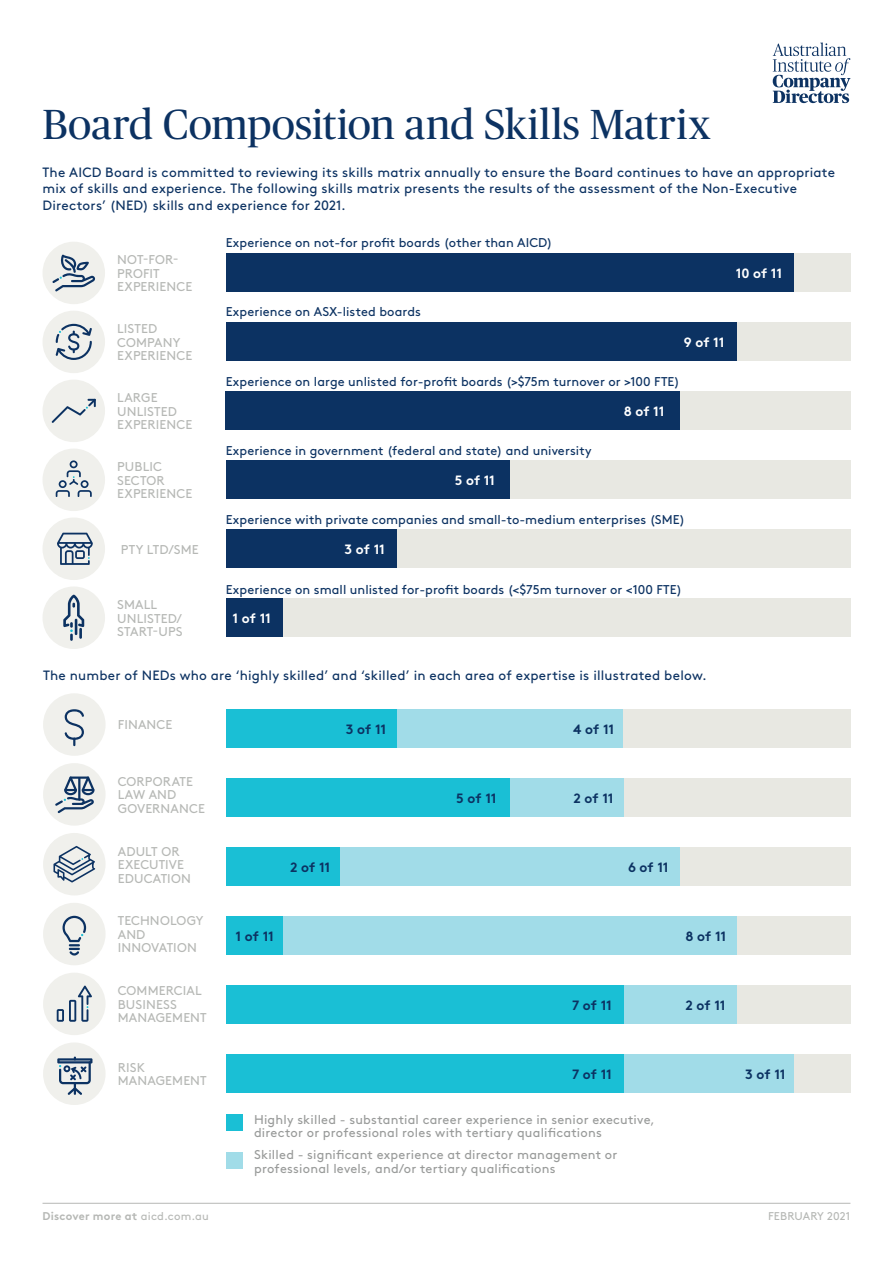
<style>
.page{position:relative;width:893px;height:1263px;background:#fff}
.page>*{position:absolute;margin:0;border:0;box-sizing:border-box;transform-origin:0 0}
.t1{font:42px "Publico Headline";letter-spacing:.005em;color:#0c3262}
.t2{font:13.5px/16.5px "Brown Std";letter-spacing:.015em;color:#0c3262}
.t3{font:700 13.5px "Brown Std";letter-spacing:-.01em;color:#0c3262}
.t4{font:700 13.5px "Brown Std";letter-spacing:-.01em;color:#fff}
.t5{font:12.75px "Brown Std";letter-spacing:.01em;color:#0c3262}
.t6{font:12.75px/13.5px "Brown Std";letter-spacing:.01em;color:#b6b8b5}
.t7{font:12.75px/13.5px "Brown Std";letter-spacing:.015em;color:#999b9a}
.t8{font:11.25px "Brown Std Bold Alt";letter-spacing:.02em;color:#b6b8b5}
.t9{font:11.25px "Brown Std";letter-spacing:.005em;color:#b6b8b5}
.s1{font-family:"Brown Std"}
</style>
<div class="page">
<div style="left:226px;top:254px;width:624px;height:38px;background:#e8e8e2"></div>
<div style="left:226px;top:254px;width:567px;height:38px;background:#0c3262"></div>
<div style="left:226px;top:322px;width:624px;height:39px;background:#e8e8e2"></div>
<div style="left:226px;top:322px;width:511px;height:39px;background:#0c3262"></div>
<div style="left:226px;top:391px;width:624px;height:39px;background:#e8e8e2"></div>
<div style="left:226px;top:391px;width:454px;height:39px;background:#0c3262"></div>
<div style="left:226px;top:460px;width:624px;height:39px;background:#e8e8e2"></div>
<div style="left:226px;top:460px;width:284px;height:39px;background:#0c3262"></div>
<div style="left:226px;top:529px;width:624px;height:39px;background:#e8e8e2"></div>
<div style="left:226px;top:529px;width:170px;height:39px;background:#0c3262"></div>
<div style="left:226px;top:598px;width:624px;height:39px;background:#e8e8e2"></div>
<div style="left:226px;top:598px;width:57px;height:39px;background:#0c3262"></div>
<div style="left:43px;top:311px;width:62px;height:62px;background:#f0f0ec;border-radius:50%"></div>
<svg style="left:56px;top:324px;width:36px;height:36px"></svg>
<div style="left:43px;top:242px;width:62px;height:62px;background:#f0f0ec;border-radius:50%"></div>
<svg style="left:52px;top:255px;width:43px;height:36px"></svg>
<div style="left:43px;top:380px;width:62px;height:62px;background:#f0f0ec;border-radius:50%"></div>
<svg style="left:52px;top:399px;width:44px;height:24px"></svg>
<div style="left:43px;top:449px;width:62px;height:62px;background:#f0f0ec;border-radius:50%"></div>
<svg style="left:56px;top:460px;width:36px;height:37px"></svg>
<div style="left:43px;top:586px;width:62px;height:63px;background:#f0f0ec;border-radius:50%"></div>
<svg style="left:63px;top:595px;width:21px;height:46px"></svg>
<div style="left:43px;top:517px;width:62px;height:63px;background:#f0f0ec;border-radius:50%"></div>
<div style="left:226px;top:710px;width:624px;height:38px;background:#e8e8e2"></div>
<div style="left:396px;top:710px;width:227px;height:38px;background:#a1dce8"></div>
<div style="left:226px;top:710px;width:170px;height:38px;background:#1abfd5"></div>
<div style="left:226px;top:778px;width:624px;height:39px;background:#e8e8e2"></div>
<div style="left:510px;top:778px;width:113px;height:39px;background:#a1dce8"></div>
<div style="left:226px;top:778px;width:284px;height:39px;background:#1abfd5"></div>
<div style="left:226px;top:847px;width:624px;height:39px;background:#e8e8e2"></div>
<div style="left:340px;top:847px;width:340px;height:39px;background:#a1dce8"></div>
<div style="left:226px;top:847px;width:114px;height:39px;background:#1abfd5"></div>
<div style="left:226px;top:916px;width:624px;height:39px;background:#e8e8e2"></div>
<div style="left:283px;top:916px;width:454px;height:39px;background:#a1dce8"></div>
<div style="left:226px;top:916px;width:57px;height:39px;background:#1abfd5"></div>
<div style="left:226px;top:985px;width:624px;height:39px;background:#e8e8e2"></div>
<div style="left:623px;top:985px;width:114px;height:39px;background:#a1dce8"></div>
<div style="left:226px;top:985px;width:397px;height:39px;background:#1abfd5"></div>
<div style="left:226px;top:1054px;width:624px;height:39px;background:#e8e8e2"></div>
<div style="left:623px;top:1054px;width:171px;height:39px;background:#a1dce8"></div>
<div style="left:226px;top:1054px;width:397px;height:39px;background:#1abfd5"></div>
<div style="left:43px;top:693px;width:63px;height:63px;background:#f0f0ec;border-radius:50%"></div>
<svg style="left:65px;top:709px;width:19px;height:37px"></svg>
<div style="left:43px;top:1042px;width:63px;height:63px;background:#f0f0ec;border-radius:50%"></div>
<div style="left:43px;top:903px;width:63px;height:62px;background:#f0f0ec;border-radius:50%"></div>
<svg style="left:63px;top:916px;width:23px;height:39px"></svg>
<div style="left:43px;top:973px;width:63px;height:62px;background:#f0f0ec;border-radius:50%"></div>
<svg style="left:57px;top:985px;width:35px;height:37px"></svg>
<div style="left:43px;top:833px;width:63px;height:62px;background:#f0f0ec;border-radius:50%"></div>
<svg style="left:53px;top:846px;width:42px;height:36px"></svg>
<div style="left:43px;top:763px;width:63px;height:63px;background:#f0f0ec;border-radius:50%"></div>
<svg style="left:55px;top:776px;width:40px;height:37px"></svg>
<hr style="left:70px;top:776px;width:19px;height:3px;background:#0c3262">
<hr style="left:78px;top:777px;width:2px;height:23px;background:#0c3262">
<svg style="left:57px;top:1056px;width:35px;height:39px"></svg>
<svg style="left:57px;top:533px;width:36px;height:32px"></svg>
<svg style="left:773px;top:43px;width:77px;height:60px"></svg>
<hr style="left:43px;top:1203px;width:807px;height:1px;background:#b6b8b5">
<div style="left:226px;top:1114px;width:17px;height:17px;background:#1abfd5"></div>
<div style="left:226px;top:1152px;width:17px;height:17px;background:#a1dce8"></div>
<h1 class="t1" style="left:43px;top:95px;width:670px">Board Composition and Skills Matrix</h1>
<p class="t2" style="left:43px;top:164px;width:794px">The AICD Board is committed to reviewing its skills matrix annually to ensure the Board continues to have an appropriate mix of skills and experience. The following skills matrix presents the results of the assessment of the Non-Executive<br>Directors’ (NED) skills and experience for 2021.</p>
<p class="t6" style="left:117px;top:253px;width:77px">NOT-FOR-<br>PROFIT<br>EXPERIENCE</p>
<p class="t6" style="left:117px;top:322px;width:77px">LISTED<br>COMPANY<br>EXPERIENCE</p>
<p class="t6" style="left:117px;top:391px;width:77px">LARGE<br>UNLISTED<br>EXPERIENCE</p>
<p class="t6" style="left:117px;top:460px;width:77px">PUBLIC<br>SECTOR<br>EXPERIENCE</p>
<p class="t6" style="left:121px;top:542px;width:80px">PTY LTD/SME</p>
<p class="t6" style="left:117px;top:598px;width:67px">SMALL<br>UNLISTED/<br>START-UPS</p>
<p class="t5" style="left:226px;top:235px;width:328px">Experience on not-for profit boards (other than AICD)</p>
<p class="t5" style="left:226px;top:304px;width:197px">Experience on ASX-listed boards</p>
<p class="t4" style="left:684px;top:334px;width:42px">9 of 11</p>
<p class="t5" style="left:226px;top:374px;width:456px">Experience on large unlisted for-profit boards (&gt;$75m turnover or &gt;100 FTE)</p>
<p class="t5" style="left:226px;top:443px;width:367px">Experience in government (federal and state) and university</p>
<p class="t4" style="left:455px;top:472px;width:42px">5 of 11</p>
<p class="t4" style="left:624px;top:403px;width:42px">8 of 11</p>
<p class="t5" style="left:226px;top:513px;width:461px">Experience with private companies and small-to-medium enterprises (SME)</p>
<p class="t4" style="left:344px;top:541px;width:42px">3 of 11</p>
<p class="t5" style="left:226px;top:582px;width:458px">Experience on small unlisted for-profit boards (&lt;$75m turnover or &lt;100 FTE)</p>
<p class="t4" style="left:233px;top:610px;width:40px">1 of 11</p>
<p class="t4" style="left:736px;top:265px;width:48px">10 of 11</p>
<p class="t2" style="left:43px;top:667px;width:665px">The number of NEDs who are ‘highly skilled’ and ‘skilled’ in each area of expertise is illustrated below.</p>
<p class="t6" style="left:118px;top:718px;width:56px">FINANCE</p>
<p class="t3" style="left:346px;top:721px;width:42px">3 of 11</p>
<p class="t3" style="left:573px;top:721px;width:42px">4 of 11</p>
<p class="t6" style="left:118px;top:774px;width:89px">CORPORATE<br>LAW AND<br>GOVERNANCE</p>
<p class="t6" style="left:118px;top:844px;width:75px">ADULT OR<br>EXECUTIVE<br>EDUCATION</p>
<p class="t6" style="left:118px;top:914px;width:87px">TECHNOLOGY<br>AND<br>INNOVATION</p>
<p class="t6" style="left:118px;top:984px;width:90px">COMMERCIAL<br>BUSINESS<br>MANAGEMENT</p>
<p class="t3" style="left:290px;top:859px;width:41px">2 of 11</p>
<p class="t3" style="left:235px;top:928px;width:40px">1 of 11</p>
<p class="t3" style="left:456px;top:790px;width:42px">5 of 11</p>
<p class="t3" style="left:574px;top:790px;width:41px">2 of 11</p>
<p class="t3" style="left:628px;top:859px;width:42px">6 of 11</p>
<p class="t3" style="left:686px;top:928px;width:42px">8 of 11</p>
<p class="t3" style="left:572px;top:997px;width:41px">7 of 11</p>
<p class="t3" style="left:686px;top:997px;width:41px">2 of 11</p>
<p class="t6" style="left:118px;top:1061px;width:90px">RISK<br>MANAGEMENT</p>
<p class="t3" style="left:572px;top:1066px;width:41px">7 of 11</p>
<p class="t3" style="left:745px;top:1066px;width:42px">3 of 11</p>
<p class="t7" style="left:254px;top:1113px;width:402px">Highly skilled - substantial career experience in senior executive, director or professional roles with tertiary qualifications</p>
<p class="t7" style="left:254px;top:1148px;width:365px">Skilled - significant experience at director management or professional levels, and/or tertiary qualifications</p>
<p class="t8" style="left:43px;top:1210px;width:168px">Discover more at <span class="s1">aicd.com.au</span></p>
<p class="t9" style="left:768px;top:1210px;width:84px">FEBRUARY 2021</p>
</div>
